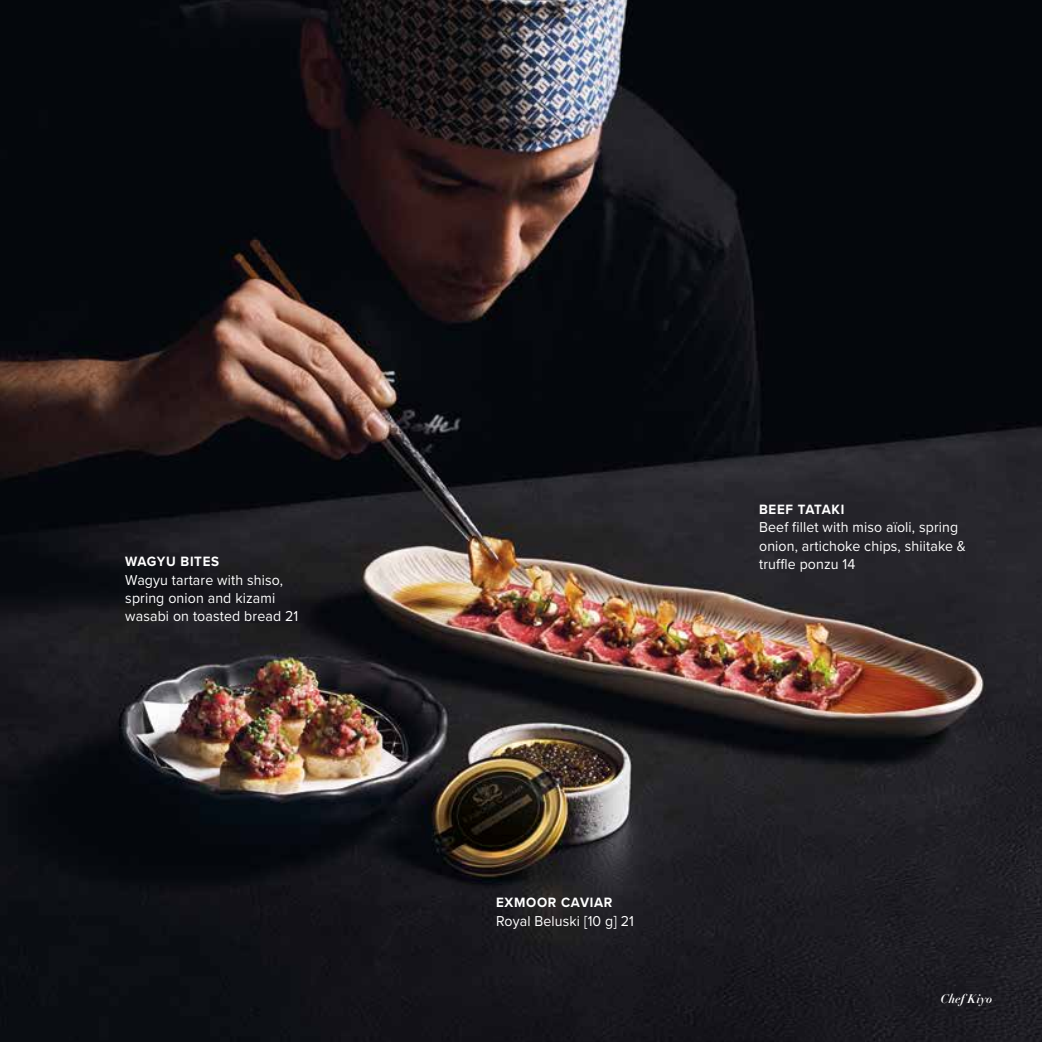
<style>
.page{position:relative;width:1042px;height:1042px;background:#fff}
.page>*{position:absolute;margin:0;border:0;box-sizing:border-box;transform-origin:0 0}
.t1{font:14.88px/18.4px "Proxima Nova";letter-spacing:.01em;color:#fff;scale:.95 1}
.t2{font:700 14px "Proxima Nova";letter-spacing:.05em;color:#fff;scale:.95 1}
.t3{font:italic 700 12.25px "Didot LT Pro";color:#fff}
</style>
<div class="page">
<img style="left:0;top:0;width:1042px;height:1042px">
<p class="t2" style="left:125px;top:551px;width:100px">WAGYU BITES</p>
<p class="t1" style="left:125px;top:570px;width:184px">Wagyu tartare with shiso, spring onion and kizami wasabi on toasted bread 21</p>
<p class="t2" style="left:759px;top:499px;width:91px">BEEF TATAKI</p>
<p class="t1" style="left:759px;top:517px;width:219px">Beef fillet with miso aïoli, spring onion, artichoke chips, shiitake &amp; truffle ponzu 14</p>
<p class="t2" style="left:496px;top:892px;width:124px">EXMOOR CAVIAR</p>
<p class="t1" style="left:496px;top:911px;width:147px">Royal Beluski [10 g] 21</p>
<p class="t3" style="left:940px;top:991px;width:53px">Chef Kiyo</p>
</div>
